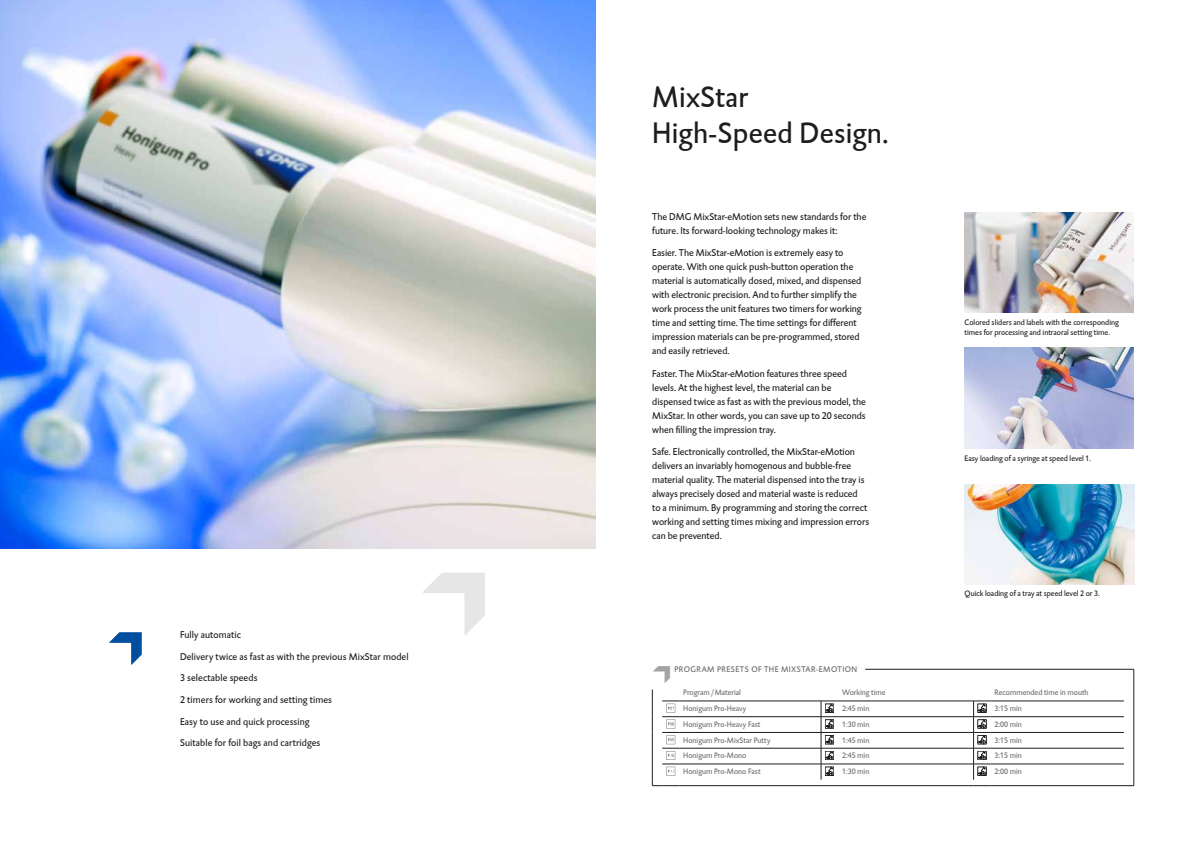
<style>
.page{position:relative;width:1191px;height:842px;background:#fff}
.page>*{position:absolute;margin:0;border:0;box-sizing:border-box;transform-origin:0 0}
.t1{font:30px/36px "DTL Caspari Global";letter-spacing:.01em;color:#1d1d1b}
.t2{font:10px/14px "DTL Caspari Global";color:#1d1d1b}
.t3{font:8.3px "DTL Caspari Global";letter-spacing:.05em;color:#6c6c6b}
.t4{font:8px "DTL Caspari Global";color:#6c6c6b}
.t5{font:8px/9.6px "DTL Caspari Global";color:#1d1d1b}
.s1{color:#a5a4a4}
</style>
<div class="page">
<img style="left:964px;top:484px;width:170px;height:101px">
<img style="left:964px;top:348px;width:169px;height:100px">
<img style="left:964px;top:213px;width:169px;height:100px">
<svg style="left:109px;top:632px;width:33px;height:33px"></svg>
<svg style="left:423px;top:573px;width:62px;height:62px"></svg>
<img style="left:0;top:0;width:595px;height:548px">
<hr style="left:679px;top:785px;width:142px;height:1px;background:#1d1d1b">
<hr style="left:838px;top:785px;width:135px;height:1px;background:#1d1d1b">
<hr style="left:990px;top:785px;width:133px;height:1px;background:#1d1d1b">
<svg style="left:1123px;top:669px;width:11px;height:117px"></svg>
<hr style="left:679px;top:701px;width:142px;height:1px;background:#1d1d1b">
<hr style="left:838px;top:701px;width:135px;height:1px;background:#1d1d1b">
<hr style="left:990px;top:701px;width:133px;height:1px;background:#1d1d1b">
<hr style="left:679px;top:716px;width:142px;height:1px;background:#1d1d1b">
<hr style="left:838px;top:716px;width:135px;height:1px;background:#1d1d1b">
<hr style="left:990px;top:716px;width:133px;height:1px;background:#1d1d1b">
<hr style="left:679px;top:732px;width:142px;height:1px;background:#1d1d1b">
<hr style="left:838px;top:732px;width:135px;height:1px;background:#1d1d1b">
<hr style="left:990px;top:732px;width:133px;height:1px;background:#1d1d1b">
<hr style="left:679px;top:748px;width:142px;height:1px;background:#1d1d1b">
<hr style="left:838px;top:748px;width:135px;height:1px;background:#1d1d1b">
<hr style="left:990px;top:748px;width:133px;height:1px;background:#1d1d1b">
<hr style="left:679px;top:764px;width:142px;height:1px;background:#1d1d1b">
<hr style="left:838px;top:764px;width:135px;height:1px;background:#1d1d1b">
<hr style="left:990px;top:764px;width:133px;height:1px;background:#1d1d1b">
<hr style="left:655px;top:669px;width:468px;height:1px;background:#1d1d1b">
<hr style="left:649px;top:668px;width:216px;height:2px;background:#fff">
<svg style="left:652px;top:689px;width:27px;height:97px"></svg>
<svg style="left:821px;top:701px;width:17px;height:85px"></svg>
<svg style="left:973px;top:701px;width:17px;height:85px"></svg>
<p class="t2" style="left:180px;top:624px;width:230px;line-height:21.7px">Fully automatic<br>Delivery twice as fast as with the previous MixStar model 3 selectable speeds<br>2 timers for working and setting times<br>Easy to use and quick processing<br>Suitable for foil bags and cartridges</p>
<h1 class="t1" style="left:652px;top:78px;width:238px">MixStar<br>High-Speed Design.</h1>
<p class="t2" style="left:652px;top:209px;width:216px">The DMG MixStar-eMotion sets new standards for the future. Its forward-looking technology makes it:</p>
<p class="t2" style="left:652px;top:246px;width:211px">Easier. The MixStar-eMotion is extremely easy to operate. With one quick push-button operation the material is automatically dosed, mixed, and dispensed with electronic precision. And to further simplify the work process the unit features two timers for working time and setting time. The time settings for different impression materials can be pre-programmed, stored and easily retrieved.</p>
<p class="t2" style="left:652px;top:366px;width:215px">Faster. The MixStar-eMotion features three speed levels. At the highest level, the material can be dispensed twice as fast as with the previous model, the MixStar. In other words, you can save up to 20 seconds when filling the impression tray.</p>
<p class="t2" style="left:652px;top:445px;width:218px">Safe. Electronically controlled, the MixStar-eMotion delivers an invariably homogenous and bubble-free material quality. The material dispensed into the tray is always precisely dosed and material waste is reduced<br>to a minimum. By programming and storing the correct working and setting times mixing and impression errors can be prevented.</p>
<p class="t5" style="left:964px;top:318px;width:156px">Colored sliders and labels with the corresponding times for processing and intraoral setting time.</p>
<p class="t5" style="left:964px;top:453px;width:128px">Easy loading of a syringe at speed level 1.</p>
<p class="t5" style="left:964px;top:589px;width:137px">Quick loading of a tray at speed level 2 or 3.</p>
<p class="t3" style="left:652px;top:664px;width:206px"><span class="s1">•</span> PROGRAM PRESETS OF THE MIXSTAR-EMOTION</p>
<p class="t4" style="left:683px;top:688px;width:59px">Program / Material</p>
<p class="t4" style="left:842px;top:688px;width:45px">Working time</p>
<p class="t4" style="left:994px;top:688px;width:96px">Recommended time in mouth</p>
<p class="t4" style="left:683px;top:704px;width:65px">Honigum Pro-Heavy</p>
<p class="t4" style="left:842px;top:704px;width:29px">2:45 min</p>
<p class="t4" style="left:994px;top:704px;width:29px">3:15 min</p>
<p class="t4" style="left:683px;top:719px;width:79px">Honigum Pro-Heavy Fast</p>
<p class="t4" style="left:842px;top:719px;width:29px">1:30 min</p>
<p class="t4" style="left:994px;top:719px;width:29px">2:00 min</p>
<p class="t4" style="left:683px;top:735px;width:89px">Honigum Pro-MixStar Putty</p>
<p class="t4" style="left:842px;top:735px;width:29px">1:45 min</p>
<p class="t4" style="left:994px;top:735px;width:29px">3:15 min</p>
<p class="t4" style="left:683px;top:751px;width:65px">Honigum Pro-Mono</p>
<p class="t4" style="left:842px;top:751px;width:29px">2:45 min</p>
<p class="t4" style="left:994px;top:751px;width:29px">3:15 min</p>
<p class="t4" style="left:683px;top:767px;width:79px">Honigum Pro-Mono Fast</p>
<p class="t4" style="left:842px;top:767px;width:29px">1:30 min</p>
<p class="t4" style="left:994px;top:767px;width:29px">2:00 min</p>
</div>
